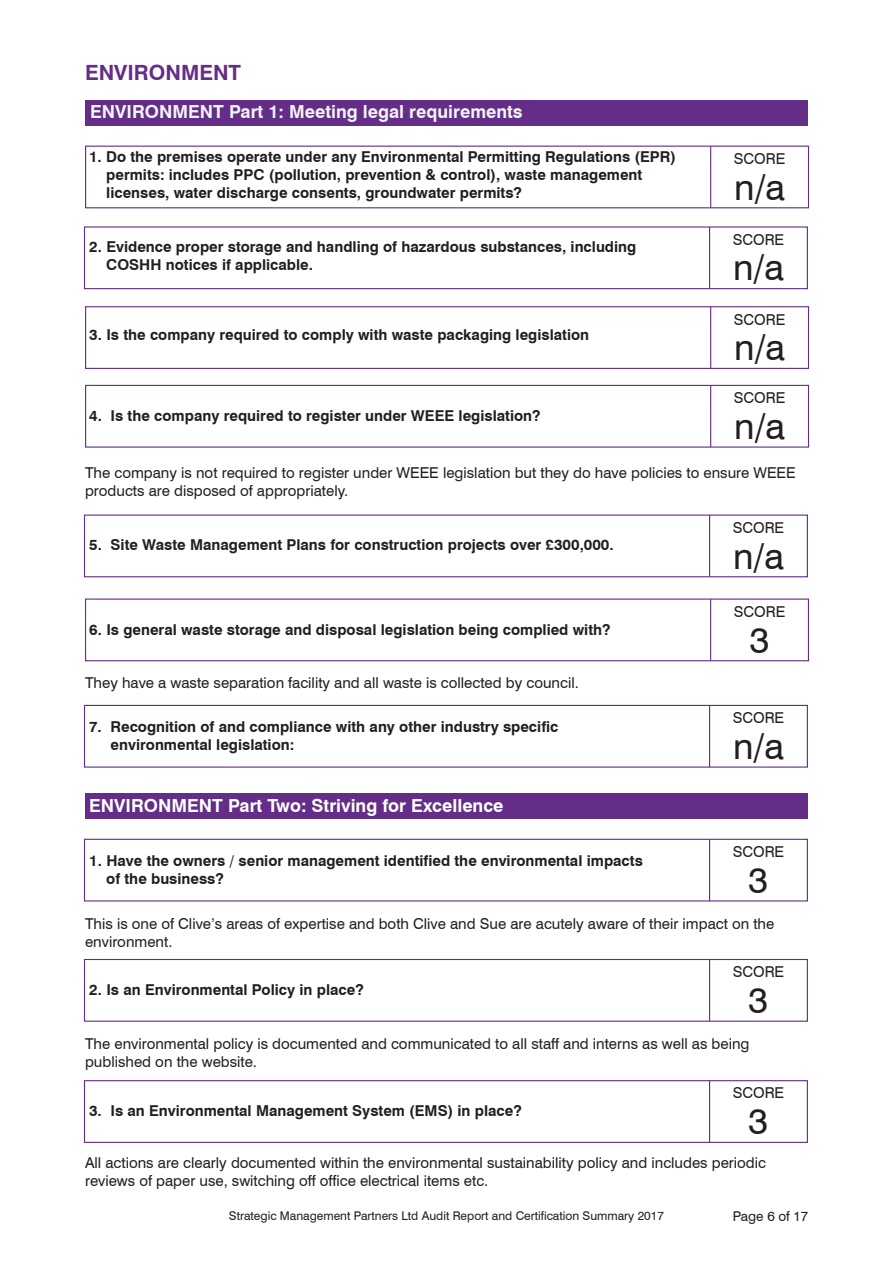
<style>
.page{position:relative;width:893px;height:1263px;background:#fff}
.page>*{position:absolute;margin:0;border:0;box-sizing:border-box;transform-origin:0 0}
.t1{font:36px "Swiss 721 BT";color:#231f20}
.t2{font:700 21px "Swiss 721 BT";color:#642d87}
.t3{font:700 18px "Swiss 721 BT";color:#f2f3f4}
.t4{font:700 18px "Swiss 721 BT";color:#fff}
.t5{font:700 15px "Swiss 721 BT";color:#231f20}
.t6{font:15px/18px "Swiss 721 BT";color:#231f20}
.t7{font:13.5px "Swiss 721 BT";color:#231f20}
.t8{font:12px "Swiss 721 BT";color:#231f20}
</style>
<div class="page">
<div style="left:85px;top:100px;width:723px;height:25px;background:#642d87"></div>
<div style="left:85px;top:793px;width:723px;height:26px;background:#642d87"></div>
<div style="left:85px;top:146px;width:724px;height:62px;border:1px solid #642d87"></div>
<hr style="left:710px;top:146px;width:1px;height:62px;background:#642d87">
<div style="left:84px;top:226px;width:724px;height:63px;border:1px solid #642d87"></div>
<hr style="left:709px;top:227px;width:1px;height:62px;background:#642d87">
<div style="left:85px;top:306px;width:724px;height:63px;border:1px solid #642d87"></div>
<hr style="left:710px;top:307px;width:1px;height:61px;background:#642d87">
<div style="left:85px;top:385px;width:724px;height:63px;border:1px solid #642d87"></div>
<hr style="left:710px;top:385px;width:1px;height:62px;background:#642d87">
<div style="left:84px;top:514px;width:724px;height:63px;border:1px solid #642d87"></div>
<hr style="left:709px;top:515px;width:1px;height:62px;background:#642d87">
<div style="left:85px;top:598px;width:724px;height:63px;border:1px solid #642d87"></div>
<hr style="left:710px;top:599px;width:1px;height:62px;background:#642d87">
<div style="left:84px;top:839px;width:724px;height:62px;border:1px solid #642d87"></div>
<hr style="left:709px;top:839px;width:1px;height:62px;background:#642d87">
<div style="left:84px;top:959px;width:724px;height:63px;border:1px solid #642d87"></div>
<hr style="left:709px;top:959px;width:1px;height:62px;background:#642d87">
<div style="left:84px;top:1080px;width:724px;height:63px;border:1px solid #642d87"></div>
<hr style="left:709px;top:1081px;width:1px;height:61px;background:#642d87">
<div style="left:84px;top:705px;width:724px;height:63px;border:1px solid #642d87"></div>
<hr style="left:709px;top:705px;width:1px;height:62px;background:#642d87">
<p class="t2" style="left:85px;top:60px;width:158px">ENVIRONMENT</p>
<p class="t3" style="left:90px;top:101px;width:434px">ENVIRONMENT Part 1: Meeting legal requirements</p>
<p class="t5" style="left:89px;top:147px;width:588px">1. Do the premises operate under any Environmental Permitting Regulations (EPR)</p>
<p class="t5" style="left:106px;top:165px;width:537px">permits: includes PPC (pollution, prevention &amp; control), waste management</p>
<p class="t5" style="left:106px;top:183px;width:417px">licenses, water discharge consents, groundwater permits?</p>
<p class="t5" style="left:89px;top:237px;width:549px">2. Evidence proper storage and handling of hazardous substances, including</p>
<p class="t5" style="left:106px;top:255px;width:208px">COSHH notices if applicable.</p>
<p class="t5" style="left:89px;top:326px;width:501px">3. Is the company required to comply with waste packaging legislation</p>
<p class="t5" style="left:89px;top:406px;width:453px">4. Is the company required to register under WEEE legislation?</p>
<p class="t6" style="left:734px;top:149px;width:53px">SCORE</p>
<p class="t1" style="left:734px;top:165px;width:52px">n/a</p>
<p class="t6" style="left:733px;top:230px;width:53px">SCORE</p>
<p class="t1" style="left:733px;top:246px;width:52px">n/a</p>
<p class="t6" style="left:734px;top:310px;width:53px">SCORE</p>
<p class="t1" style="left:734px;top:326px;width:52px">n/a</p>
<p class="t6" style="left:734px;top:389px;width:53px">SCORE</p>
<p class="t1" style="left:734px;top:404px;width:52px">n/a</p>
<p class="t6" style="left:85px;top:464px;width:712px">The company is not required to register under WEEE legislation but they do have policies to ensure WEEE products are disposed of appropriately.</p>
<p class="t5" style="left:89px;top:536px;width:526px">5. Site Waste Management Plans for construction projects over £300,000.</p>
<p class="t6" style="left:733px;top:518px;width:53px">SCORE</p>
<p class="t1" style="left:733px;top:534px;width:52px">n/a</p>
<p class="t6" style="left:734px;top:602px;width:53px">SCORE</p>
<p class="t1" style="left:750px;top:618px;width:21px">3</p>
<p class="t5" style="left:89px;top:620px;width:523px">6. Is general waste storage and disposal legislation being complied with?</p>
<p class="t6" style="left:85px;top:673px;width:495px">They have a waste separation facility and all waste is collected by council.</p>
<p class="t5" style="left:89px;top:718px;width:471px">7. Recognition of and compliance with any other industry specific</p>
<p class="t5" style="left:111px;top:736px;width:185px">environmental legislation:</p>
<p class="t6" style="left:733px;top:709px;width:53px">SCORE</p>
<p class="t1" style="left:733px;top:724px;width:52px">n/a</p>
<p class="t4" style="left:89px;top:795px;width:416px">ENVIRONMENT Part Two: Striving for Excellence</p>
<p class="t5" style="left:89px;top:852px;width:555px">1. Have the owners / senior management identified the environmental impacts</p>
<p class="t5" style="left:106px;top:870px;width:119px">of the business?</p>
<p class="t6" style="left:85px;top:914px;width:691px">This is one of Clive’s areas of expertise and both Clive and Sue are acutely aware of their impact on the environment.</p>
<p class="t5" style="left:89px;top:981px;width:276px">2. Is an Environmental Policy in place?</p>
<p class="t6" style="left:85px;top:1035px;width:666px">The environmental policy is documented and communicated to all staff and interns as well as being published on the website.</p>
<p class="t5" style="left:89px;top:1101px;width:434px">3. Is an Environmental Management System (EMS) in place?</p>
<p class="t6" style="left:85px;top:1153px;width:682px">All actions are clearly documented within the environmental sustainability policy and includes periodic reviews of paper use, switching off office electrical items etc.</p>
<p class="t6" style="left:733px;top:843px;width:53px">SCORE</p>
<p class="t1" style="left:749px;top:858px;width:21px">3</p>
<p class="t6" style="left:733px;top:963px;width:53px">SCORE</p>
<p class="t1" style="left:749px;top:978px;width:21px">3</p>
<p class="t6" style="left:733px;top:1084px;width:53px">SCORE</p>
<p class="t1" style="left:749px;top:1099px;width:21px">3</p>
<p class="t8" style="left:229px;top:1208px;width:437px">Strategic Management Partners Ltd Audit Report and Certification Summary 2017</p>
<p class="t7" style="left:733px;top:1208px;width:77px">Page 6 of 17</p>
</div>
